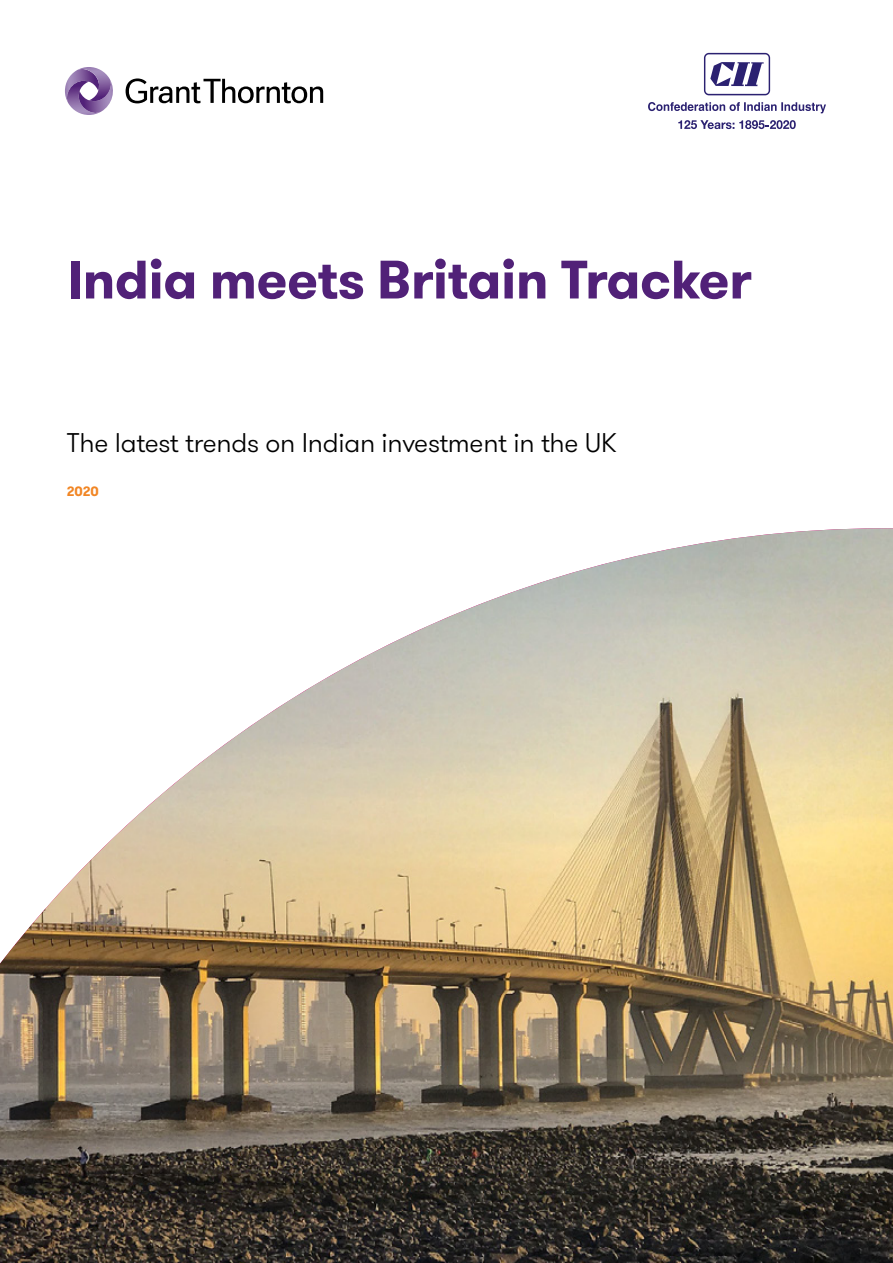
<style>
.page{position:relative;width:893px;height:1263px;background:#fff}
.page>*{position:absolute;margin:0;border:0;box-sizing:border-box;transform-origin:0 0}
.t1{font:700 54px "GT Walsheim Pro";letter-spacing:-.01em;color:#512178}
.t2{font:300 27px "GT Walsheim Pro";letter-spacing:-.01em;color:#000}
.t3{font:700 13.5px "GT Walsheim Pro";color:#f18625}
</style>
<div class="page">
<svg style="left:126px;top:78px;width:197px;height:25px"></svg>
<svg style="left:65px;top:67px;width:48px;height:48px"></svg>
<img style="left:0;top:528px;width:893px;height:735px">
<svg style="left:704px;top:53px;width:66px;height:42px"></svg>
<svg style="left:678px;top:120px;width:118px;height:9px"></svg>
<svg style="left:648px;top:102px;width:178px;height:11px"></svg>
<h1 class="t1" style="left:67px;top:244px;width:686px">India meets Britain Tracker</h1>
<p class="t2" style="left:67px;top:426px;width:551px">The latest trends on Indian investment in the UK</p>
<p class="t3" style="left:67px;top:483px;width:33px">2020</p>
</div>
